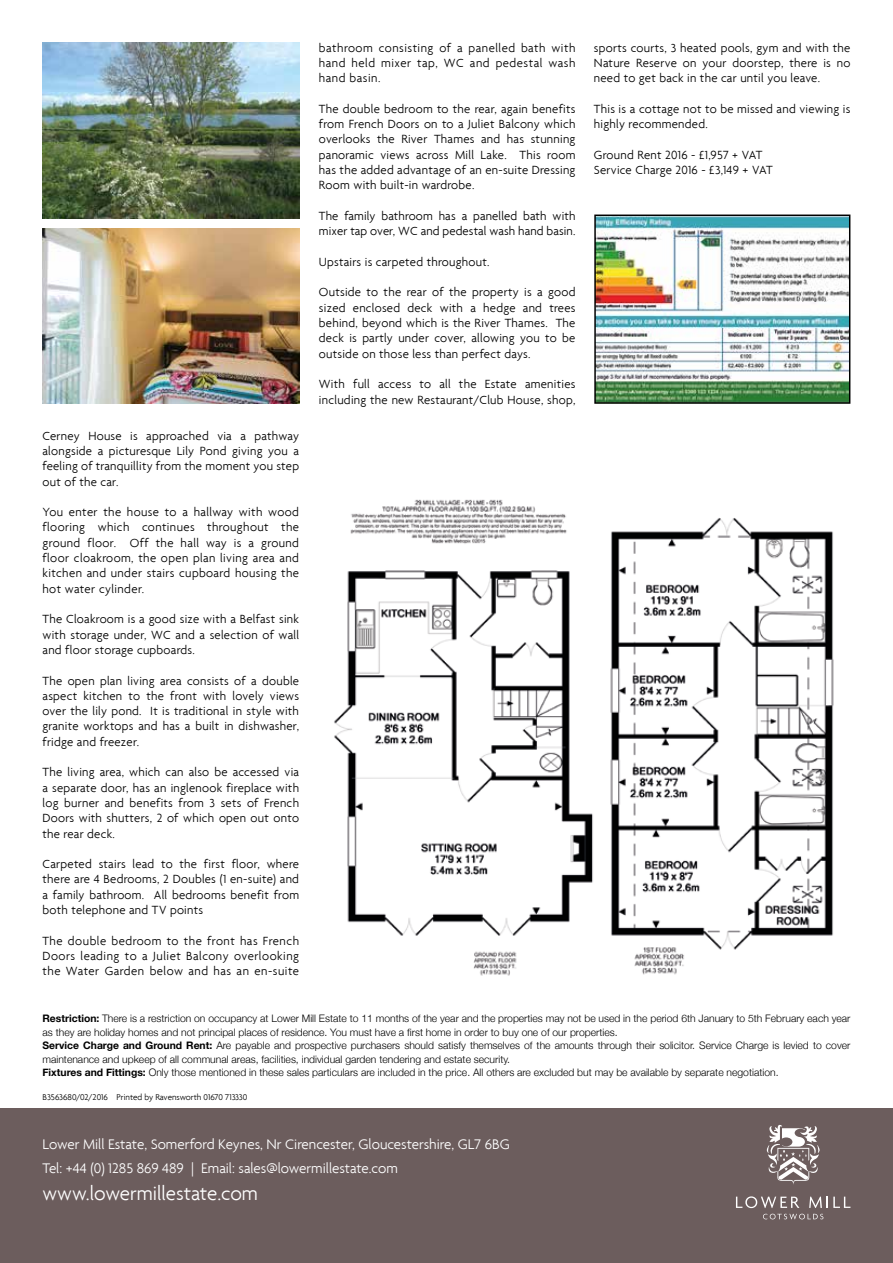
<style>
.page{position:relative;width:893px;height:1263px;background:#fff}
.page>*{position:absolute;margin:0;border:0;box-sizing:border-box;transform-origin:0 0}
.t1{font:300 21px "Agenda";color:#fff}
.t2{font:300 15px/24px "Agenda";color:#fff}
.t3{font:300 12.75px/15.3px "Agenda";letter-spacing:.02em;color:#000;text-align:justify}
.t4{font:300 10.35px/13.5px "Helvetica Neue";color:#000}
.t5{font:300 9px "Agenda";color:#000}
.s1{font-weight:700}
</style>
<div class="page">
<img style="left:43px;top:43px;width:257px;height:175px">
<img style="left:43px;top:228px;width:257px;height:176px">
<img style="left:596px;top:217px;width:252px;height:185px">
<div style="left:594px;top:215px;width:256px;height:189px;border:1px solid #000"></div>
<div style="left:0;top:1108px;width:893px;height:155px;background:#6c5d5d"></div>
<svg style="left:736px;top:1196px;width:63px;height:12px"></svg>
<svg style="left:809px;top:1196px;width:41px;height:12px"></svg>
<svg style="left:763px;top:1214px;width:60px;height:5px"></svg>
<svg style="left:767px;top:1125px;width:53px;height:59px"></svg>
<img style="left:334px;top:499px;width:500px;height:477px">
<p class="t3" style="left:43px;top:428px;width:258px">Cerney House is approached via a pathway alongside a picturesque Lily Pond giving you a feeling of tranquillity from the moment you step out of the car.</p>
<p class="t3" style="left:43px;top:504px;width:258px">You enter the house to a hallway with wood flooring which continues throughout the ground floor. Off the hall way is a ground floor cloakroom, the open plan living area and kitchen and under stairs cupboard housing the hot water cylinder.</p>
<p class="t3" style="left:43px;top:611px;width:258px">The Cloakroom is a good size with a Belfast sink with storage under, WC and a selection of wall and floor storage cupboards.</p>
<p class="t3" style="left:43px;top:672px;width:258px">The open plan living area consists of a double aspect kitchen to the front with lovely views over the lily pond. It is traditional in style with granite worktops and has a built in dishwasher, fridge and freezer.</p>
<p class="t3" style="left:43px;top:764px;width:258px">The living area, which can also be accessed via a separate door, has an inglenook fireplace with log burner and benefits from 3 sets of French Doors with shutters, 2 of which open out onto the rear deck.</p>
<p class="t3" style="left:43px;top:856px;width:258px">Carpeted stairs lead to the first floor, where there are 4 Bedrooms, 2 Doubles (1 en-suite) and a family bathroom. All bedrooms benefit from both telephone and TV points</p>
<p class="t3" style="left:43px;top:933px;width:258px">The double bedroom to the front has French Doors leading to a Juliet Balcony overlooking the Water Garden below and has an en-suite</p>
<p class="t3" style="left:319px;top:40px;width:258px">bathroom consisting of a panelled bath with hand held mixer tap, WC and pedestal wash hand basin.</p>
<p class="t3" style="left:319px;top:101px;width:258px">The double bedroom to the rear, again benefits from French Doors on to a Juliet Balcony which overlooks the River Thames and has stunning panoramic views across Mill Lake. This room has the added advantage of an en-suite Dressing Room with built-in wardrobe.</p>
<p class="t3" style="left:319px;top:208px;width:258px">The family bathroom has a panelled bath with mixer tap over, WC and pedestal wash hand basin.</p>
<p class="t3" style="left:319px;top:254px;width:172px">Upstairs is carpeted throughout.</p>
<p class="t3" style="left:319px;top:284px;width:258px">Outside to the rear of the property is a good sized enclosed deck with a hedge and trees behind, beyond which is the River Thames. The deck is partly under cover, allowing you to be outside on those less than perfect days.</p>
<p class="t3" style="left:319px;top:376px;width:258px">With full access to all the Estate amenities including the new Restaurant/Club House, shop,</p>
<p class="t3" style="left:594px;top:40px;width:258px">sports courts, 3 heated pools, gym and with the Nature Reserve on your doorstep, there is no need to get back in the car until you leave.</p>
<p class="t3" style="left:594px;top:101px;width:258px">This is a cottage not to be missed and viewing is highly recommended.</p>
<p class="t3" style="left:594px;top:147px;width:180px">Ground Rent 2016 - £1,957 + VAT<br>Service Charge 2016 - £3,149 + VAT</p>
<p class="t4" style="left:43px;top:1011px;width:809px"><span class="s1">Restriction:</span> There is a restriction on occupancy at Lower Mill Estate to 11 months of the year and the properties may not be used in the period 6th January to 5th February each year as they are holiday homes and not principal places of residence. You must have a first home in order to buy one of our properties.<br><span class="s1">Service Charge and Ground Rent:</span> Are payable and prospective purchasers should satisfy themselves of the amounts through their solicitor. Service Charge is levied to cover maintenance and upkeep of all communal areas, facilities, individual garden tendering and estate security.<br><span class="s1">Fixtures and Fittings:</span> Only those mentioned in these sales particulars are included in the price. All others are excluded but may be available by separate negotiation.</p>
<p class="t5" style="left:43px;top:1092px;width:206px">B3563680/02/2016 Printed by Ravensworth 01670 713330</p>
<p class="t2" style="left:43px;top:1132px;width:469px">Lower Mill Estate, Somerford Keynes, Nr Cirencester, Gloucestershire, GL7 6BG<br>Tel: +44 (0) 1285 869 489 | Email: sales@lowermillestate.com</p>
<h1 class="t1" style="left:43px;top:1181px;width:217px">www.lowermillestate.com</h1>
</div>
